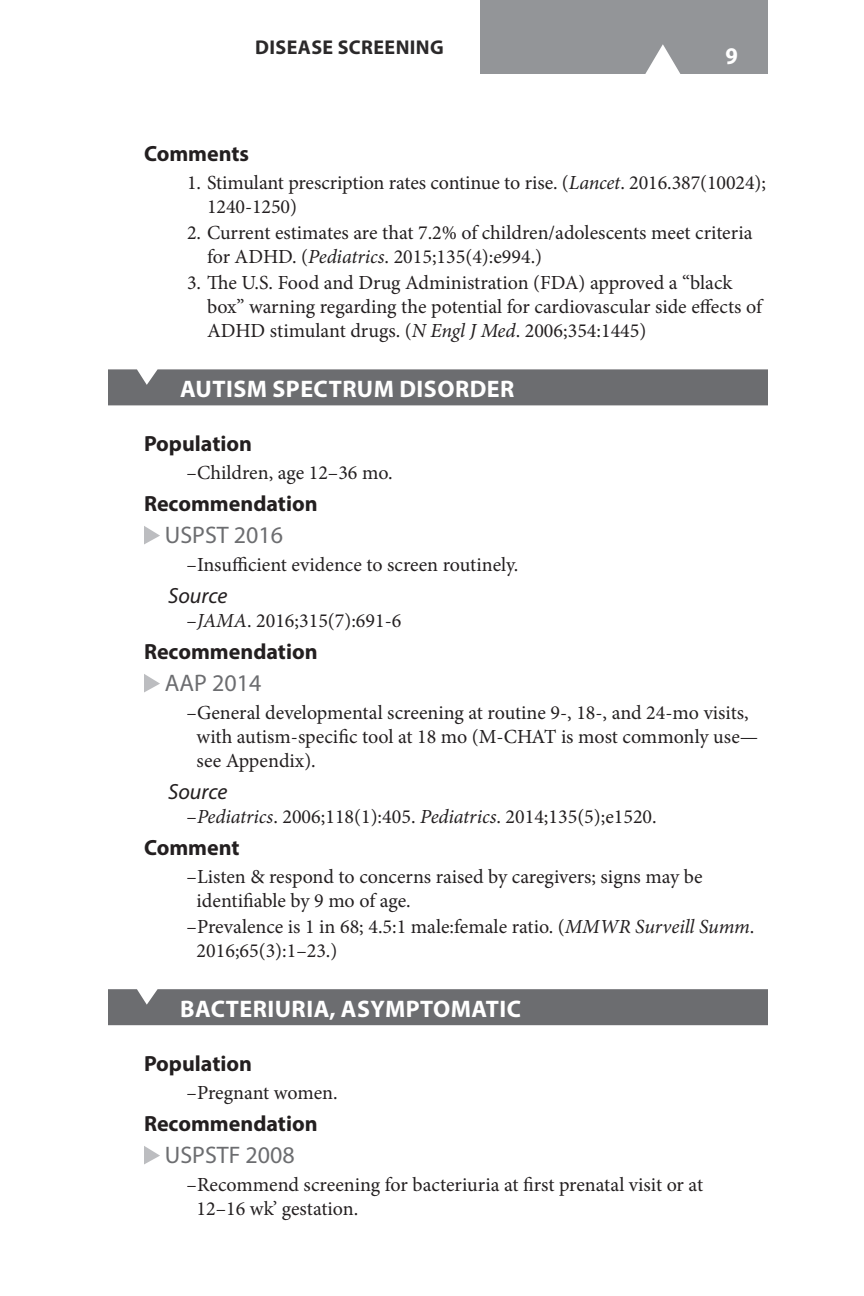
<style>
.page{position:relative;width:864px;height:1296px;background:#fff}
.page>*{position:absolute;margin:0;border:0;box-sizing:border-box;transform-origin:0 0}
.t1{font:700 24px "Myriad Pro";letter-spacing:.02em;color:#fff}
.t2{font:24px "Myriad Pro";color:#6c6d70}
.t3{font:700 semi-condensed 24px "Myriad Pro";color:#fff}
.t4{font:700 22px "Myriad Pro";color:#231f20}
.t5{font:italic 22px "Myriad Pro";color:#231f20}
.t6{font:20px/24px "Minion Pro";color:#231f20}
.t7{font:700 20px "Myriad Pro";color:#2b292a}
.s1{font-style:italic}
</style>
<div class="page">
<div style="left:480px;top:0;width:288px;height:74px;background:#939598"></div>
<div style="left:108px;top:989px;width:660px;height:36px;background:#6c6d70"></div>
<div style="left:108px;top:369px;width:660px;height:36px;background:#6c6d70"></div>
<svg style="left:144px;top:526px;width:16px;height:18px"></svg>
<svg style="left:144px;top:674px;width:16px;height:18px"></svg>
<svg style="left:144px;top:1146px;width:16px;height:18px"></svg>
<p class="t7" style="left:255px;top:34px;width:26px">Disease</p>
<p class="t7" style="left:338px;top:34px;width:24px">Screenin</p>
<p class="t7" style="left:430px;top:34px;width:15px">g</p>
<p class="t3" style="left:725px;top:43px;width:14px">9</p>
<p class="t4" style="left:144px;top:139px;width:107px">Comments</p>
<p class="t6" style="left:207px;top:170px;width:560px;text-indent:-20px">1. Stimulant prescription rates continue to rise. (<span class="s1">Lancet</span>. 2016.387(10024);<br>1240-1250)</p>
<p class="t6" style="left:207px;top:220px;width:547px;text-indent:-20px">2. Current estimates are that 7.2% of children/adolescents meet criteria for ADHD. (<span class="s1">Pediatrics</span>. 2015;135(4):e994.)</p>
<p class="t6" style="left:207px;top:270px;width:556px;text-indent:-20px">3. The U.S. Food and Drug Administration (FDA) approved a “black box” warning regarding the potential for cardiovascular side effects of<br>ADHD stimulant drugs. (<span class="s1">N Engl J Med</span>. 2006;354:1445)</p>
<p class="t1" style="left:180px;top:373px;width:336px">AUTISM SPECTRUM DISORDER</p>
<p class="t4" style="left:144px;top:429px;width:110px">Population</p>
<p class="t6" style="left:187px;top:460px;width:207px">–Children, age 12–36 mo.</p>
<p class="t4" style="left:144px;top:489px;width:175px">Recommendation</p>
<p class="t2" style="left:165px;top:520px;width:120px">USPST 2016</p>
<p class="t6" style="left:187px;top:552px;width:333px">–Insufficient evidence to screen routinely.</p>
<p class="t5" style="left:168px;top:582px;width:61px">Source</p>
<p class="t6" style="left:187px;top:608px;width:216px">–<span class="s1">JAMA</span>. 2016;315(7):691-6</p>
<p class="t4" style="left:144px;top:637px;width:175px">Recommendation</p>
<p class="t2" style="left:165px;top:668px;width:98px">AAP 2014</p>
<p class="t6" style="left:197px;top:700px;width:563px;text-indent:-10px">–General developmental screening at routine 9-, 18-, and 24-mo visits, with autism-specific tool at 18 mo (M-CHAT is most commonly use— see Appendix).</p>
<p class="t5" style="left:168px;top:778px;width:61px">Source</p>
<p class="t6" style="left:187px;top:804px;width:472px">–<span class="s1">Pediatrics</span>. 2006;118(1):405. <span class="s1">Pediatrics</span>. 2014;135(5);e1520.</p>
<p class="t4" style="left:144px;top:833px;width:97px">Comment</p>
<p class="t6" style="left:197px;top:864px;width:508px;text-indent:-10px">–Listen &amp; respond to concerns raised by caregivers; signs may be identifiable by 9 mo of age.</p>
<p class="t6" style="left:197px;top:914px;width:559px;text-indent:-10px">–Prevalence is 1 in 68; 4.5:1 male:female ratio. (<span class="s1">MMWR Surveill Summ</span>.<br>2016;65(3):1–23.)</p>
<p class="t1" style="left:180px;top:993px;width:342px">BACTERIURIA, ASYMPTOMATIC</p>
<p class="t4" style="left:144px;top:1049px;width:110px">Population</p>
<p class="t6" style="left:187px;top:1080px;width:153px">–Pregnant women.</p>
<p class="t4" style="left:144px;top:1109px;width:175px">Recommendation</p>
<p class="t2" style="left:165px;top:1140px;width:131px">USPSTF 2008</p>
<p class="t6" style="left:197px;top:1172px;width:508px;text-indent:-10px">–Recommend screening for bacteriuria at first prenatal visit or at<br>12–16 wk’ gestation.</p>
</div>
